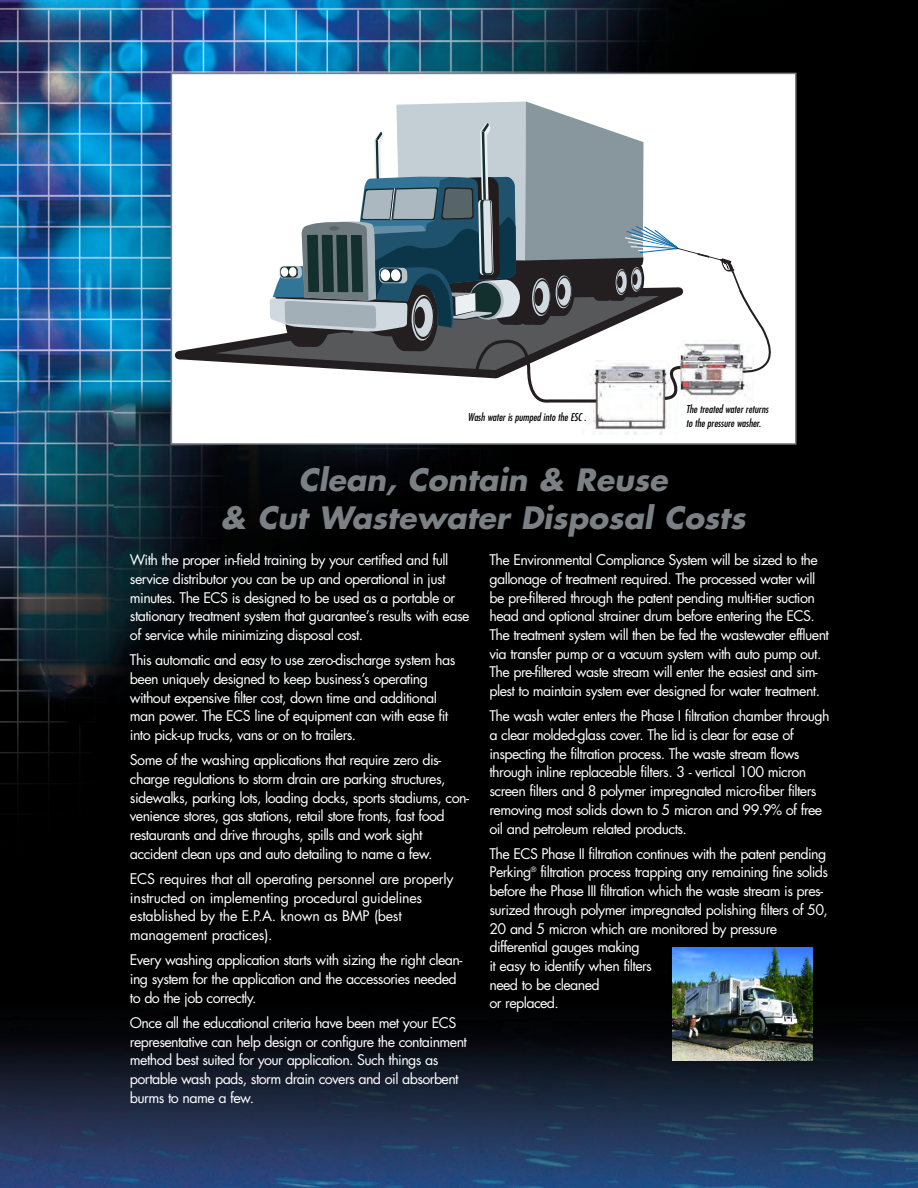
<style>
.page{position:relative;width:918px;height:1188px;background:#fff}
.page>*{position:absolute;margin:0;border:0;box-sizing:border-box;transform-origin:0 0}
.t1{font:italic 700 30px/38px "Futura";color:#7a8083;text-align:center}
.t2{font:14.25px/18.8px "Futura";letter-spacing:-.045em;color:#fff}
.t3{font:14.25px/18.8px "Futura";letter-spacing:-.02em;color:#fff}
.t4{font:italic condensed 10.5px/13.6px "Futura";color:#000}
</style>
<div class="page">
<img style="left:0;top:0;width:918px;height:1188px">
<div style="left:171px;top:73px;width:625px;height:371px;background:#fff"></div>
<img style="left:593px;top:404px;width:77px;height:31px">
<svg style="left:179px;top:102px;width:592px;height:302px"></svg>
<div style="left:171px;top:73px;width:625px;height:372px;border:2px solid #7a8083"></div>
<img style="left:673px;top:948px;width:140px;height:112px">
<p class="t4" style="left:468px;top:411px;width:120px">Wash water is pumped into the ESC .</p>
<p class="t4" style="left:686px;top:403px;width:84px">The treated water returns to the pressure washer.</p>
<h1 class="t1" style="left:221px;top:464px;width:526px">Clean, Contain &amp; Reuse<br>&amp; Cut Wastewater Disposal Costs</h1>
<p class="t2" style="left:130px;top:552px;width:341px">With the proper in-field training by your certified and full service distributor you can be up and operational in just minutes. The ECS is designed to be used as a portable or stationary treatment system that guarantee’s results with ease of service while minimizing disposal cost.</p>
<p class="t2" style="left:130px;top:652px;width:327px">This automatic and easy to use zero-discharge system has been uniquely designed to keep business’s operating without expensive filter cost, down time and additional man power. The ECS line of equipment can with ease fit into pick-up trucks, vans or on to trailers.</p>
<p class="t2" style="left:130px;top:752px;width:341px">Some of the washing applications that require zero dis&shy;charge regulations to storm drain are parking structures, sidewalks, parking lots, loading docks, sports stadiums, con&shy;venience stores, gas stations, retail store fronts, fast food restaurants and drive throughs, spills and work sight accident clean ups and auto detailing to name a few.</p>
<p class="t3" style="left:130px;top:871px;width:325px">ECS requires that all operating personnel are properly instructed on implementing procedural guidelines established by the E.P.A. known as BMP (best management practices).</p>
<p class="t2" style="left:130px;top:952px;width:334px">Every washing application starts with sizing the right clean&shy;ing system for the application and the accessories needed to do the job correctly.</p>
<p class="t2" style="left:130px;top:1014px;width:339px">Once all the educational criteria have been met your ECS representative can help design or configure the containment method best suited for your application. Such things as portable wash pads, storm drain covers and oil absorbent burms to name a few.</p>
<p class="t2" style="left:489px;top:552px;width:341px">The Environmental Compliance System will be sized to the gallonage of treatment required. The processed water will be pre-filtered through the patent pending multi-tier suction head and optional strainer drum before entering the ECS.<br>The treatment system will then be fed the wastewater effluent via transfer pump or a vacuum system with auto pump out.<br>The pre-filtered waste stream will enter the easiest and sim&shy;plest to maintain system ever designed for water treatment.</p>
<p class="t2" style="left:489px;top:708px;width:342px">The wash water enters the Phase I filtration chamber through a clear molded-glass cover. The lid is clear for ease of inspecting the filtration process. The waste stream flows through inline replaceable filters. 3 - vertical 100 micron screen filters and 8 polymer impregnated micro-fiber filters removing most solids down to 5 micron and 99.9% of free oil and petroleum related products.</p>
<p class="t2" style="left:489px;top:845px;width:340px">The ECS Phase II filtration continues with the patent pending Perking<sup>®</sup> filtration process trapping any remaining fine solids before the Phase III filtration which the waste stream is pres&shy;surized through polymer impregnated polishing filters of 50, 20 and 5 micron which are monitored by pressure differential gauges making<br>it easy to identify when filters<br>need to be cleaned<br>or replaced.</p>
</div>
